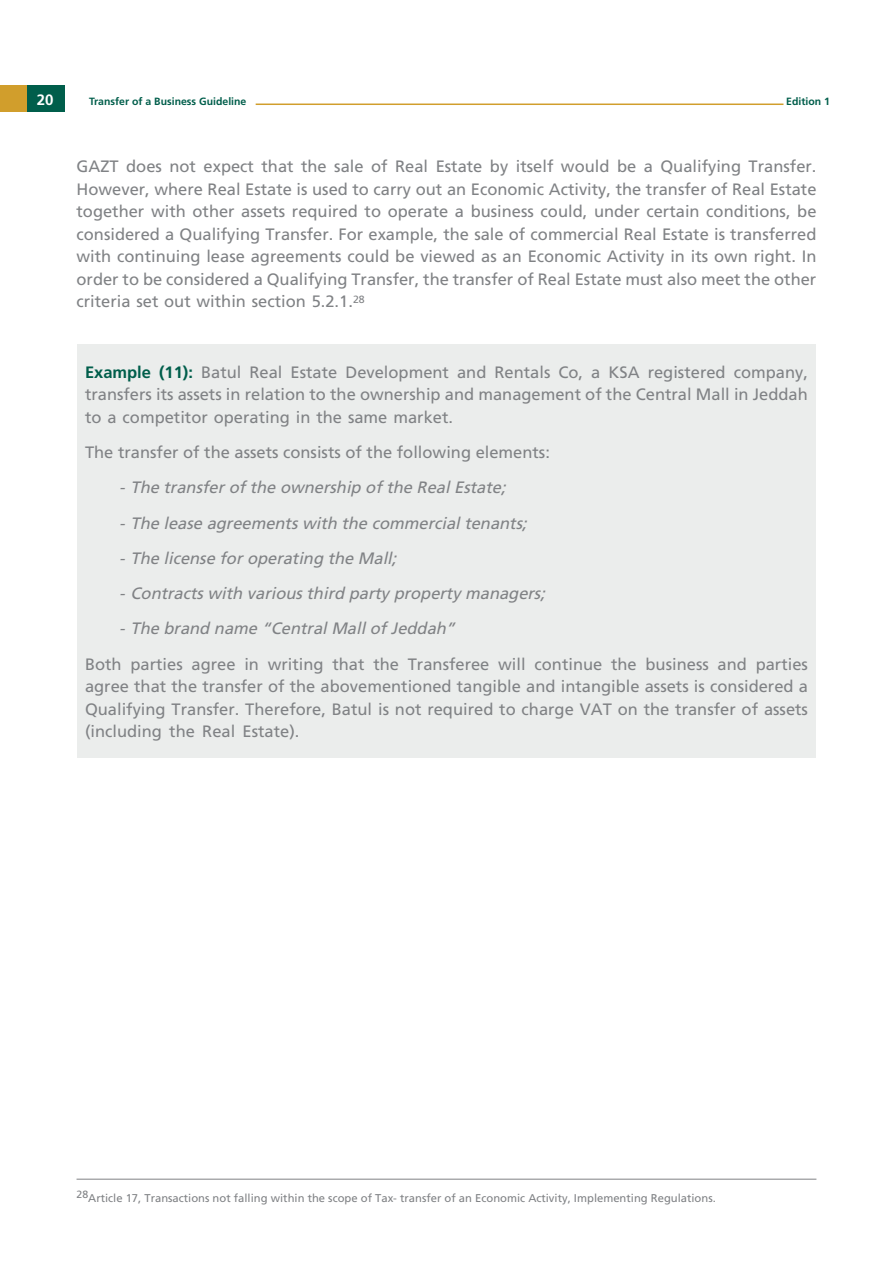
<style>
.page{position:relative;width:893px;height:1263px;background:#fff}
.page>*{position:absolute;margin:0;border:0;box-sizing:border-box;transform-origin:0 0}
.t1{font:16.5px/22.5px "Frutiger";color:#808285}
.t2{font:italic 16.5px/35.2px "Frutiger";color:#808285}
.t3{font:700 16.5px "Frutiger";color:#005e4b}
.t4{font:700 15px "Frutiger";color:#fff}
.t5{font:11.25px "Frutiger";color:#808285}
.t6{font:700 10.5px "Frutiger";color:#005e4b}
.t7{font:10.5px "Frutiger";color:#808285}
</style>
<div class="page">
<div style="left:26px;top:85px;width:38px;height:27px;background:#005e4b"></div>
<div style="left:0;top:85px;width:26px;height:27px;background:#d19e2c"></div>
<hr style="left:256px;top:104px;width:527px;height:1px;background:#d19e2c">
<div style="left:77px;top:344px;width:739px;height:414px;background:#ebedec"></div>
<hr style="left:77px;top:1179px;width:739px;height:1px;background:#808285">
<p class="t4" style="left:37px;top:91px;width:18px">20</p>
<p class="t6" style="left:89px;top:95px;width:159px">Transfer of a Business Guideline</p>
<p class="t6" style="left:786px;top:95px;width:45px">Edition 1</p>
<p class="t1" style="left:371px;top:155px;width:18px">of</p>
<p class="t1" style="left:516px;top:155px;width:39px">itself</p>
<p class="t1" style="left:660px;top:155px;width:82px">Qualifying</p>
<p class="t1" style="left:749px;top:155px;width:69px">Transfer.</p>
<p class="t1" style="left:126px;top:155px;width:37px">does</p>
<p class="t1" style="left:261px;top:155px;width:34px">that</p>
<p class="t1" style="left:301px;top:155px;width:27px">the</p>
<p class="t1" style="left:334px;top:155px;width:31px">sale</p>
<p class="t1" style="left:395px;top:155px;width:35px">Real</p>
<p class="t1" style="left:490px;top:155px;width:20px">by</p>
<p class="t1" style="left:561px;top:155px;width:50px">would</p>
<p class="t1" style="left:617px;top:155px;width:21px">be</p>
<p class="t1" style="left:77px;top:155px;width:741px">GAZT<br>However, where Real Estate is used to carry out an Economic Activity, the transfer of Real Estate together with other assets required to operate a business could, under certain conditions, be considered a Qualifying Transfer. For example, the sale of commercial Real Estate is transferred with continuing lease agreements could be viewed as an Economic Activity in its own right. In order to be considered a Qualifying Transfer, the transfer of Real Estate must also meet the other criteria set out within section 5.2.1.<sup>28</sup></p>
<p class="t1" style="left:436px;top:155px;width:48px">Estate</p>
<p class="t1" style="left:169px;top:155px;width:28px">not</p>
<p class="t1" style="left:204px;top:155px;width:52px">expect</p>
<p class="t1" style="left:644px;top:155px;width:11px">a</p>
<p class="t3" style="left:159px;top:362px;width:35px">(11 :)</p>
<p class="t3" style="left:85px;top:362px;width:68px">Example</p>
<p class="t1" style="left:85px;top:383px;width:724px">transfers its assets in relation to the ownership and management of the Central Mall in Jeddah to a competitor operating in the same market.</p>
<p class="t1" style="left:85px;top:441px;width:466px">The transfer of the assets consists of the following elements:</p>
<p class="t2" style="left:501px;top:470px;width:10px">;</p>
<p class="t1" style="left:201px;top:361px;width:42px">Batul</p>
<p class="t1" style="left:249px;top:361px;width:35px">Real</p>
<p class="t1" style="left:345px;top:361px;width:105px">Development</p>
<p class="t1" style="left:457px;top:361px;width:31px">and</p>
<p class="t1" style="left:494px;top:361px;width:57px">Rentals</p>
<p class="t1" style="left:648px;top:361px;width:79px">registered</p>
<p class="t1" style="left:558px;top:361px;width:43px">Co a,</p>
<p class="t1" style="left:608px;top:361px;width:33px">KSA</p>
<p class="t1" style="left:291px;top:361px;width:48px">Estate</p>
<p class="t1" style="left:734px;top:361px;width:76px">company,</p>
<p class="t2" style="left:119px;top:470px;width:387px">- The transfer of the ownership of the Real Estate</p>
<p class="t2" style="left:392px;top:505px;width:136px;text-indent:-273px">- The lease agreements with the commercial tenants ;</p>
<p class="t2" style="left:522px;top:505px;width:10px">;</p>
<p class="t2" style="left:119px;top:540px;width:278px">- The license for operating the Mall</p>
<p class="t2" style="left:446px;top:576px;width:100px;text-indent:-327px">- Contracts with various third party property managers “</p>
<p class="t2" style="left:540px;top:576px;width:10px">;</p>
<p class="t2" style="left:271px;top:611px;width:181px">Central Mall of Jeddah</p>
<p class="t2" style="left:119px;top:611px;width:157px">- The brand name “</p>
<p class="t1" style="left:408px;top:652px;width:83px">Transferee</p>
<p class="t1" style="left:85px;top:652px;width:724px">Both<br>agree that the transfer of the abovementioned tangible and intangible assets is considered a Qualifying Transfer. Therefore, Batul is not required to charge VAT on the transfer of assets (including the Real Estate .(</p>
<p class="t1" style="left:332px;top:652px;width:34px">that</p>
<p class="t1" style="left:373px;top:652px;width:27px">the</p>
<p class="t1" style="left:498px;top:652px;width:29px">will</p>
<p class="t1" style="left:611px;top:652px;width:27px">the</p>
<p class="t1" style="left:646px;top:652px;width:65px">business</p>
<p class="t1" style="left:718px;top:652px;width:31px">and</p>
<p class="t1" style="left:130px;top:652px;width:54px">parties</p>
<p class="t1" style="left:244px;top:652px;width:16px">in</p>
<p class="t1" style="left:268px;top:652px;width:57px">writing</p>
<p class="t1" style="left:534px;top:652px;width:69px">continue</p>
<p class="t1" style="left:756px;top:652px;width:54px">parties</p>
<p class="t1" style="left:192px;top:652px;width:46px">agree</p>
<p class="t7" style="left:77px;top:1188px;width:13px">28</p>
<p class="t5" style="left:88px;top:1191px;width:629px">Article 17, Transactions not falling within the scope of Tax- transfer of an Economic Activity, Implementing Regulations.</p>
</div>
